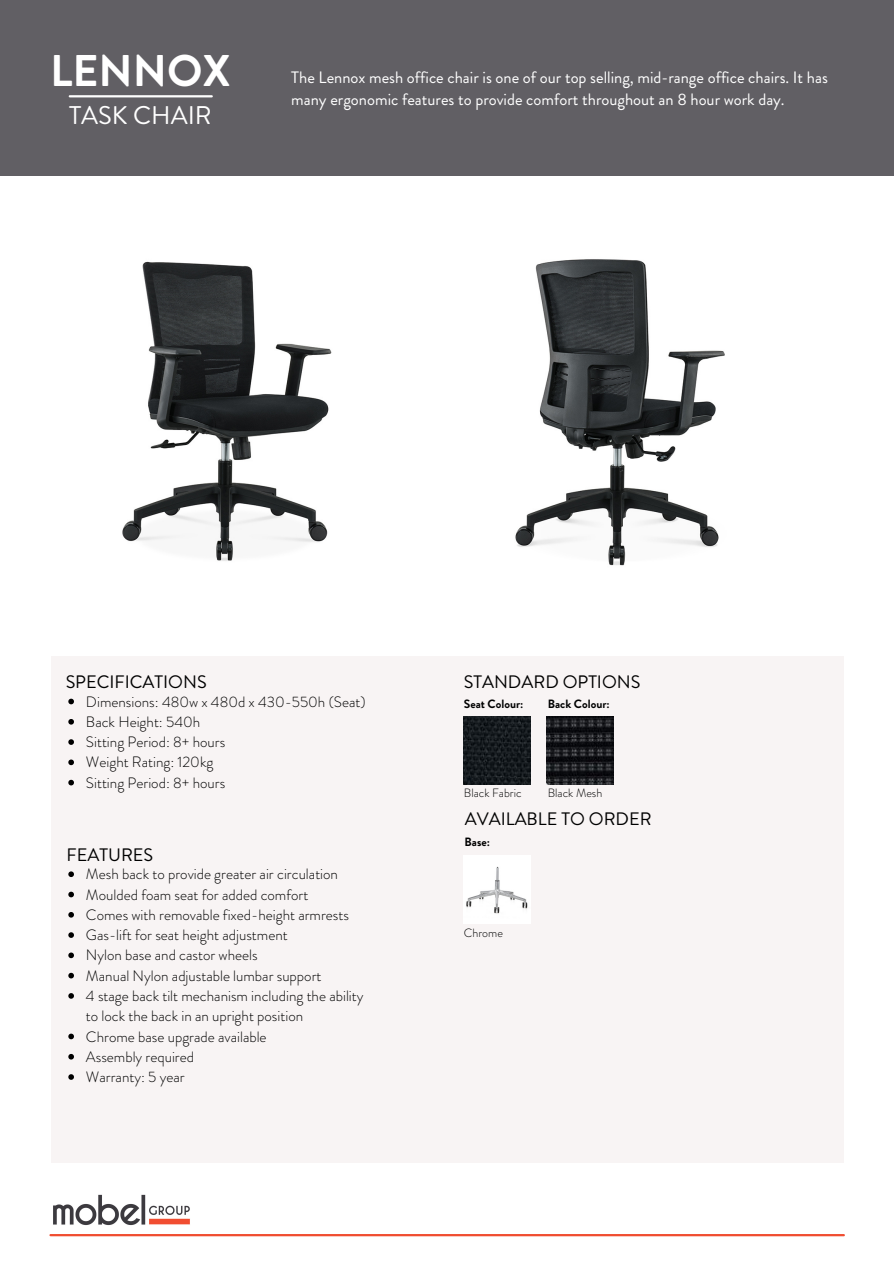
<style>
.page{position:relative;width:894px;height:1264px;background:#fff}
.page>*{position:absolute;margin:0;border:0;box-sizing:border-box;transform-origin:0 0}
.t1{font:700 44.25px "Brandon Grotesque";color:#fff}
.t2{font:25.5px "Brandon Grotesque";color:#fff}
.t3{font:18px "Brandon Grotesque";color:#000}
.t4{font:16.5px/22.5px "Brandon Grotesque";color:#fff}
.t5{font:300 15px/20.2px "Brandon Grotesque";color:#000}
.t6{font:700 12px "Brandon Grotesque";color:#000}
.t7{font:300 12px "Brandon Grotesque";color:#000}
</style>
<div class="page">
<div style="left:0;top:0;width:893px;height:176px;background:#615f64"></div>
<hr style="left:70px;top:95px;width:142px;height:2px;background:#fff">
<div style="left:51px;top:655px;width:396px;height:507px;background:#f8f4f4"></div>
<div style="left:447px;top:655px;width:396px;height:507px;background:#f8f4f4"></div>
<hr style="left:50px;top:1233px;width:793px;height:3px;background:#f04d30">
<img style="left:53px;top:1194px;width:137px;height:32px">
<img style="left:122px;top:259px;width:603px;height:307px">
<img style="left:463px;top:716px;width:67px;height:68px">
<svg style="left:68px;top:698px;width:6px;height:6px"></svg>
<svg style="left:68px;top:719px;width:6px;height:5px"></svg>
<svg style="left:68px;top:739px;width:6px;height:6px"></svg>
<svg style="left:68px;top:759px;width:6px;height:6px"></svg>
<svg style="left:68px;top:779px;width:6px;height:6px"></svg>
<svg style="left:68px;top:871px;width:6px;height:6px"></svg>
<svg style="left:68px;top:891px;width:6px;height:6px"></svg>
<svg style="left:68px;top:912px;width:6px;height:5px"></svg>
<svg style="left:68px;top:932px;width:6px;height:5px"></svg>
<svg style="left:68px;top:952px;width:6px;height:6px"></svg>
<svg style="left:68px;top:972px;width:6px;height:6px"></svg>
<svg style="left:68px;top:993px;width:6px;height:5px"></svg>
<svg style="left:68px;top:1033px;width:6px;height:6px"></svg>
<svg style="left:68px;top:1053px;width:6px;height:6px"></svg>
<svg style="left:68px;top:1074px;width:6px;height:5px"></svg>
<img style="left:546px;top:716px;width:67px;height:68px">
<img style="left:463px;top:855px;width:67px;height:68px">
<p class="t1" style="left:50px;top:39px;width:182px">LENNOX</p>
<p class="t2" style="left:69px;top:97px;width:144px">TASK CHAIR</p>
<p class="t4" style="left:291px;top:66px;width:538px">The Lennox mesh office chair is one of our top selling, mid-range office chairs. It has many ergonomic features to provide comfort throughout an 8 hour work day.</p>
<p class="t3" style="left:66px;top:669px;width:142px">SPECIFICATIONS</p>
<p class="t5" style="left:86px;top:691px;width:281px">Dimensions: 480w x 480d x 430-550h (Seat)</p>
<p class="t5" style="left:86px;top:711px;width:116px">Back Height: 540h</p>
<p class="t5" style="left:86px;top:732px;width:141px">Sitting Period: 8+ hours</p>
<p class="t5" style="left:86px;top:752px;width:129px">Weight Rating: 120kg</p>
<p class="t5" style="left:86px;top:772px;width:141px">Sitting Period: 8+ hours</p>
<p class="t3" style="left:67px;top:842px;width:88px">FEATURES</p>
<p class="t5" style="left:86px;top:864px;width:253px">Mesh back to provide greater air circulation</p>
<p class="t5" style="left:86px;top:884px;width:224px">Moulded foam seat for added comfort</p>
<p class="t5" style="left:86px;top:904px;width:264px">Comes with removable fixed-height armrests</p>
<p class="t5" style="left:86px;top:925px;width:203px">Gas-lift for seat height adjustment</p>
<p class="t5" style="left:86px;top:945px;width:173px">Nylon base and castor wheels</p>
<p class="t5" style="left:86px;top:965px;width:237px">Manual Nylon adjustable lumbar support</p>
<p class="t5" style="left:86px;top:985px;width:279px">4 stage back tilt mechanism including the ability to lock the back in an upright position</p>
<p class="t5" style="left:86px;top:1026px;width:182px">Chrome base upgrade available</p>
<p class="t5" style="left:86px;top:1046px;width:110px">Assembly required</p>
<p class="t5" style="left:86px;top:1066px;width:100px">Warranty: 5 year</p>
<p class="t3" style="left:463px;top:669px;width:178px">STANDARD OPTIONS</p>
<p class="t6" style="left:463px;top:695px;width:61px">Seat Colour:</p>
<p class="t6" style="left:547px;top:695px;width:63px">Back Colour:</p>
<p class="t7" style="left:463px;top:784px;width:59px">Black Fabric</p>
<p class="t7" style="left:547px;top:784px;width:56px">Black Mesh</p>
<p class="t3" style="left:464px;top:806px;width:188px">AVAILABLE TO ORDER</p>
<p class="t6" style="left:464px;top:833px;width:27px">Base:</p>
<p class="t7" style="left:463px;top:924px;width:41px">Chrome</p>
</div>
